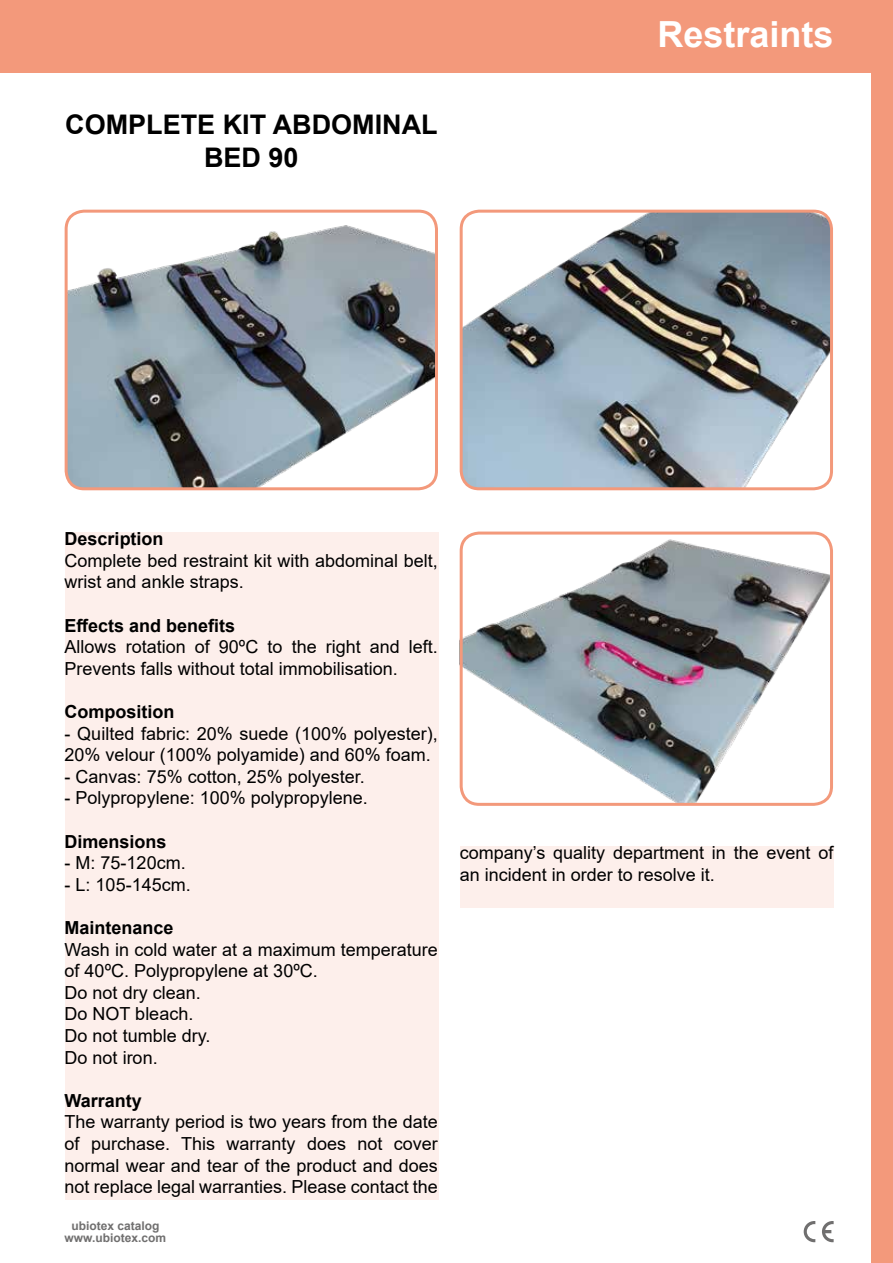
<style>
.page{position:relative;width:893px;height:1263px;background:#fff}
.page>*{position:absolute;margin:0;border:0;box-sizing:border-box;transform-origin:0 0}
.t1{font:700 36px "Arial";color:#fff}
.t2{font:700 27px/32.4px "Arial";color:#000;text-align:center}
.t3{font:18px/21.6px "Arial";color:#000}
.t4{font:700 18px "Arial";color:#000}
.t5{font:700 12px/12px "Arial";color:#706f6f;text-align:center}
</style>
<div class="page">
<div style="left:65px;top:532px;width:373px;height:667px;background:#fdefeb"></div>
<div style="left:460px;top:846px;width:373px;height:62px;background:#fdefeb"></div>
<div style="left:872px;top:0;width:21px;height:1263px;background:#f3997b"></div>
<div style="left:0;top:0;width:893px;height:72px;background:#f3997b"></div>
<svg style="left:804px;top:1221px;width:11px;height:21px"></svg>
<svg style="left:822px;top:1221px;width:12px;height:21px"></svg>
<img style="left:459px;top:535px;width:374px;height:270px">
<img style="left:66px;top:211px;width:370px;height:278px">
<div style="left:65px;top:210px;width:373px;height:280px;border:3px solid #f3997b;border-radius:18px"></div>
<img style="left:461px;top:211px;width:370px;height:278px">
<div style="left:460px;top:210px;width:373px;height:280px;border:3px solid #f3997b;border-radius:18px"></div>
<div style="left:460px;top:531px;width:373px;height:275px;border:3px solid #f3997b;border-radius:18px"></div>
<h2 class="t2" style="left:65px;top:109px;width:374px">COMPLETE KIT ABDOMINAL<br>BED 90</h2>
<h1 class="t1" style="left:657px;top:9px;width:178px">Restraints</h1>
<p class="t4" style="left:65px;top:526px;width:101px">Description</p>
<p class="t3" style="left:65px;top:549px;width:375px">Complete bed restraint kit with abdominal belt, wrist and ankle straps.</p>
<p class="t4" style="left:65px;top:612px;width:172px">Effects and benefits</p>
<p class="t3" style="left:65px;top:636px;width:375px">Allows rotation of 90ºC to the right and left.<br>Prevents falls without total immobilisation.</p>
<p class="t4" style="left:65px;top:699px;width:111px">Composition</p>
<p class="t3" style="left:65px;top:722px;width:375px">- Quilted fabric: 20% suede (100% polyester),<br>20% velour (100% polyamide) and 60% foam.</p>
<p class="t3" style="left:65px;top:765px;width:302px">- Canvas: 75% cotton, 25% polyester.</p>
<p class="t3" style="left:65px;top:787px;width:305px">- Polypropylene: 100% polypropylene.</p>
<p class="t4" style="left:65px;top:828px;width:104px">Dimensions</p>
<p class="t3" style="left:65px;top:852px;width:123px">- M: 75-120cm.</p>
<p class="t3" style="left:65px;top:873px;width:128px">- L: 105-145cm.</p>
<p class="t4" style="left:65px;top:915px;width:111px">Maintenance</p>
<p class="t3" style="left:65px;top:938px;width:375px">Wash in cold water at a maximum temperature of 40ºC. Polypropylene at 30ºC.<br>Do not dry clean.<br>Do NOT bleach.<br>Do not tumble dry.<br>Do not iron.</p>
<p class="t4" style="left:65px;top:1088px;width:79px">Warranty</p>
<p class="t3" style="left:65px;top:1111px;width:375px;text-align:justify">The warranty period is two years from the date of purchase. This warranty does not cover normal wear and tear of the product and does not replace legal warranties. Please contact the</p>
<p class="t5" style="left:65px;top:1219px;width:103px">ubiotex catalog www.ubiotex.com</p>
<p class="t3" style="left:460px;top:842px;width:375px">company’s quality department in the event of an incident in order to resolve it.</p>
</div>
